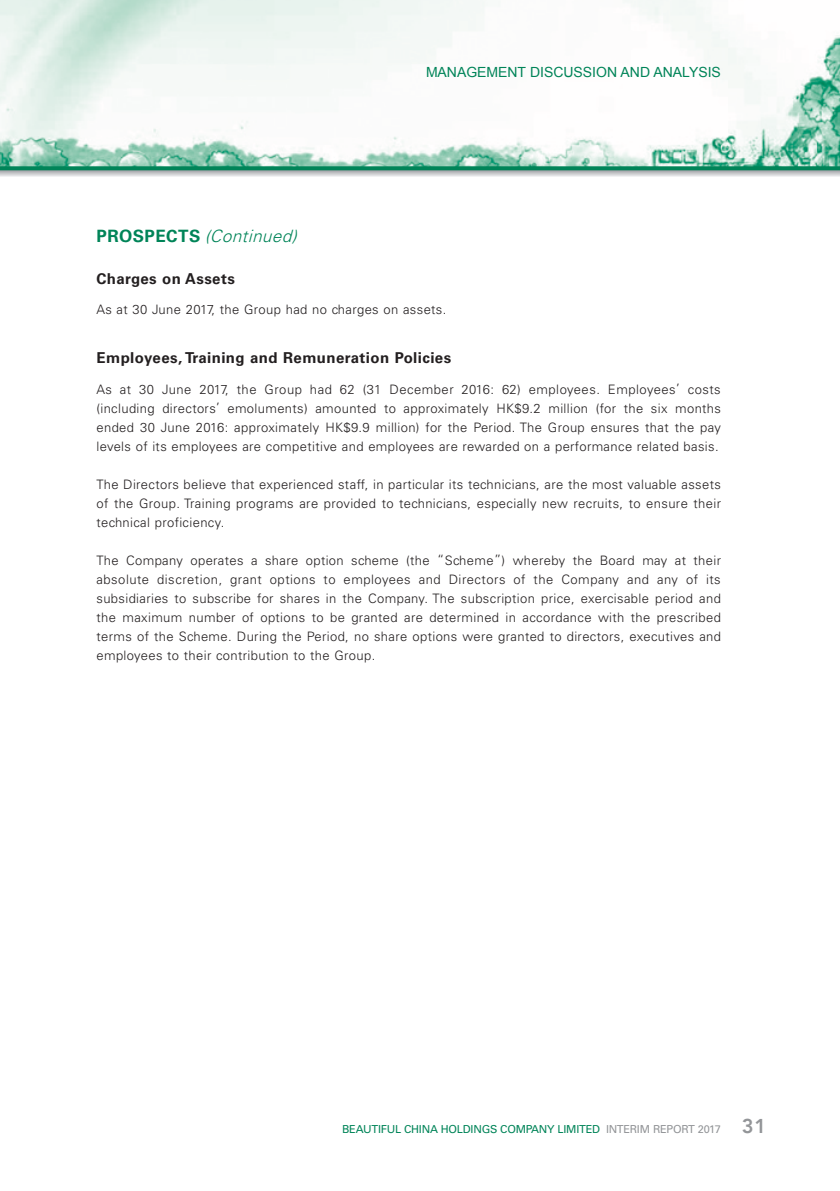
<style>
.page{position:relative;width:840px;height:1191px;background:#fff}
.page>*{position:absolute;margin:0;border:0;box-sizing:border-box;transform-origin:0 0}
.Heading_1{font:italic 300 17px "Univers LT Std";color:#008458}
.Heading_2{font:700 15px "Univers LT Std";letter-spacing:.03em;color:#231f20}
.t1{font:14px "Arial";color:#008458}
.Body_Text{font:300 13px/19px "Univers LT Std";letter-spacing:.03em;color:#231f20;text-align:justify}
.t2{font:11px "Univers LT Std";letter-spacing:-.02em;color:#008458}
.s1{font-weight:700;font-style:normal}
.s2{color:#939598}
.s3{font-family:"Avenir";font-weight:800;font-size:20px;color:#939598}
</style>
<div class="page">
<svg style="left:0;top:170px;width:839px;height:7px;background:#c0c7c7"></svg>
<img style="left:0;top:0;width:839px;height:166px">
<svg style="left:0;top:166px;width:839px;height:4px;background:#0b895f"></svg>
<p class="t1" style="left:426px;top:63px;width:296px">MANAGEMENT DISCUSSION AND ANALYSIS</p>
<p class="Heading_1" style="left:96px;top:226px;width:207px"><span class="s1">P R O S P E CTS</span> (Continued)</p>
<p class="Heading_2" style="left:96px;top:270px;width:140px">Charges on Assets</p>
<p class="Body_Text" style="left:96px;top:300px;width:351px">As at 30 June 2017, the Group had no charges on assets.</p>
<p class="Heading_2" style="left:96px;top:349px;width:356px">Employees, Training and Remuneration Policies</p>
<p class="Body_Text" style="left:96px;top:380px;width:625px">As at 30 June 2017, the Group had 62 (31 December 2016: 62) employees. Employees’ costs (including directors’ emoluments) amounted to approximately HK$9.2 million (for the six months ended 30 June 2016: approximately HK$9.9 million) for the Period. The Group ensures that the pay levels of its employees are competitive and employees are rewarded on a performance related basis.</p>
<p class="Body_Text" style="left:96px;top:475px;width:625px">The Directors believe that experienced staff, in particular its technicians, are the most valuable assets of the Group. Training programs are provided to technicians, especially new recruits, to ensure their technical proficiency.</p>
<p class="Body_Text" style="left:96px;top:551px;width:625px">The Company operates a share option scheme (the “Scheme”) whereby the Board may at their absolute discretion, grant options to employees and Directors of the Company and any of its subsidiaries to subscribe for shares in the Company. The subscription price, exercisable period and the maximum number of options to be granted are determined in accordance with the prescribed terms of the Scheme. During the Period, no share options were granted to directors, executives and employees to their contribution to the Group.</p>
<p class="t2" style="left:342px;top:1122px;width:425px">BEAUTIFUL CHINA HOLDINGS COMPANY LIMITED <span class="s2">INTERIM REPORT 2017</span> <span class="s3">31</span></p>
</div>
